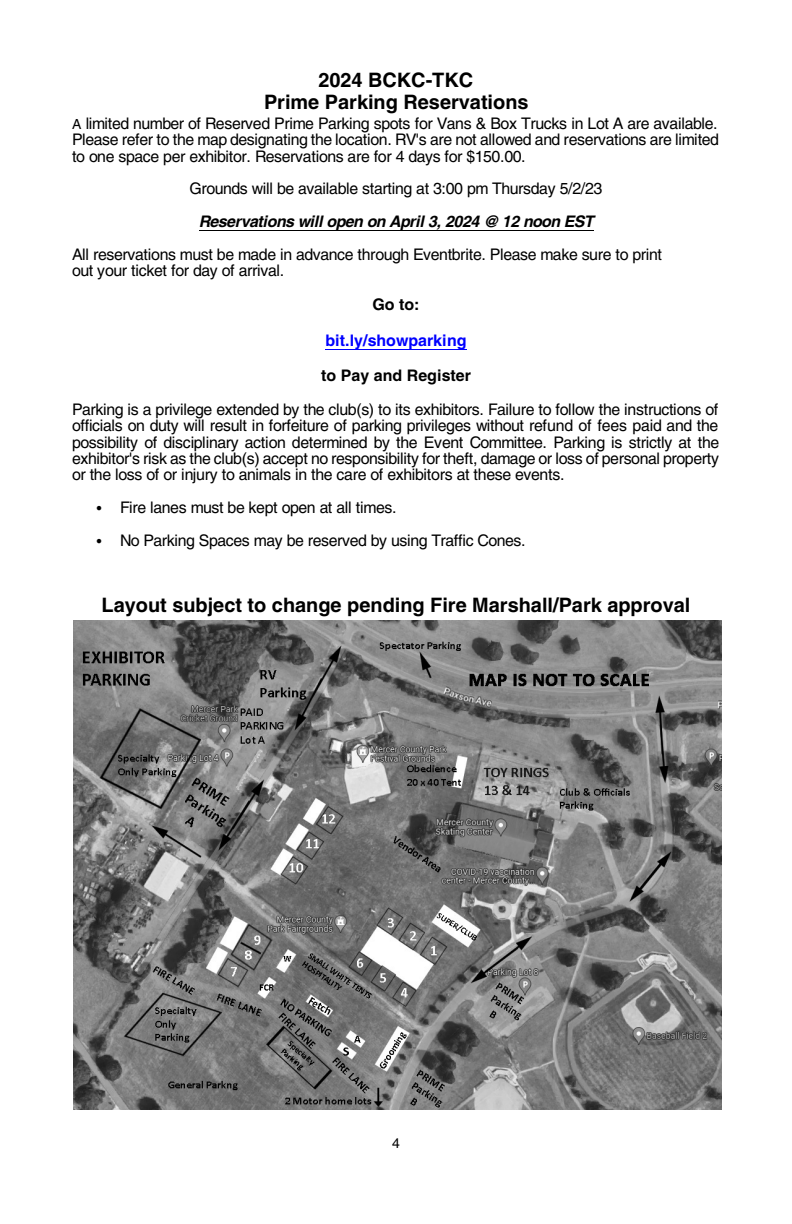
<style>
.page{position:relative;width:792px;height:1224px;background:#fff}
.page>*{position:absolute;margin:0;border:0;box-sizing:border-box;transform-origin:0 0}
.t1{font:700 20px/22.6px "Helvetica";color:#000;text-align:center}
.t2{font:16px/16.4px "Helvetica";letter-spacing:-.03em;color:#000;text-align:justify}
.t3{font:italic 700 16px "Helvetica";letter-spacing:-.03em;color:#000}
.t4{font:700 16px "Helvetica";color:#000}
.t5{font:700 16px "Helvetica";color:#00f}
.t6{font:14px "Helvetica";color:#000}
.s1{font-size:14px}
</style>
<div class="page">
<img style="left:73px;top:620px;width:648px;height:490px">
<hr style="left:199px;top:230px;width:395px;height:1px;background:#000">
<hr style="left:325px;top:349px;width:142px;height:1px;background:#00f">
<p class="t1" style="left:264px;top:70px;width:266px">2024 BCKC-TKC<br>Prime Parking Reservations</p>
<p class="t2" style="left:72px;top:116px;width:649px"><span class="s1">A</span> limited number of Reserved Prime Parking spots for Vans &amp; Box Trucks in Lot A are available.<br>Please refer to the map designating the location. RV's are not allowed and reservations are limited to one space per exhibitor. Reservations are for 4 days for $150.00.</p>
<p class="t2" style="left:190px;top:182px;width:414px">Grounds will be available starting at 3:00 pm Thursday 5/2/23</p>
<p class="t3" style="left:199px;top:216px;width:396px">Reservations will open on April 3, 2024 @ 12 noon EST</p>
<p class="t2" style="left:72px;top:248px;width:591px">All reservations must be made in advance through Eventbrite. Please make sure to print out your ticket for day of arrival.</p>
<p class="t4" style="left:372px;top:298px;width:49px">Go to:</p>
<p class="t5" style="left:325px;top:334px;width:143px">bit.ly/showparking</p>
<p class="t4" style="left:321px;top:369px;width:151px">to Pay and Register</p>
<p class="t2" style="left:72px;top:402px;width:649px">Parking is a privilege extended by the club(s) to its exhibitors. Failure to follow the instructions of officials on duty will result in forfeiture of parking privileges without refund of fees paid and the possibility of disciplinary action determined by the Event Committee. Parking is strictly at the exhibitor's risk as the club(s) accept no responsibility for theft, damage or loss of personal property or the loss of or injury to animals in the care of exhibitors at these events.</p>
<p class="t2" style="left:120px;top:493px;width:407px;line-height:32.8px">Fire lanes must be kept open at all times.<br>No Parking Spaces may be reserved by using Traffic Cones.</p>
<p class="t1" style="left:102px;top:595px;width:590px">Layout subject to change pending Fire Marshall/Park approval</p>
<p class="t6" style="left:392px;top:1138px;width:9px">4</p>
</div>
